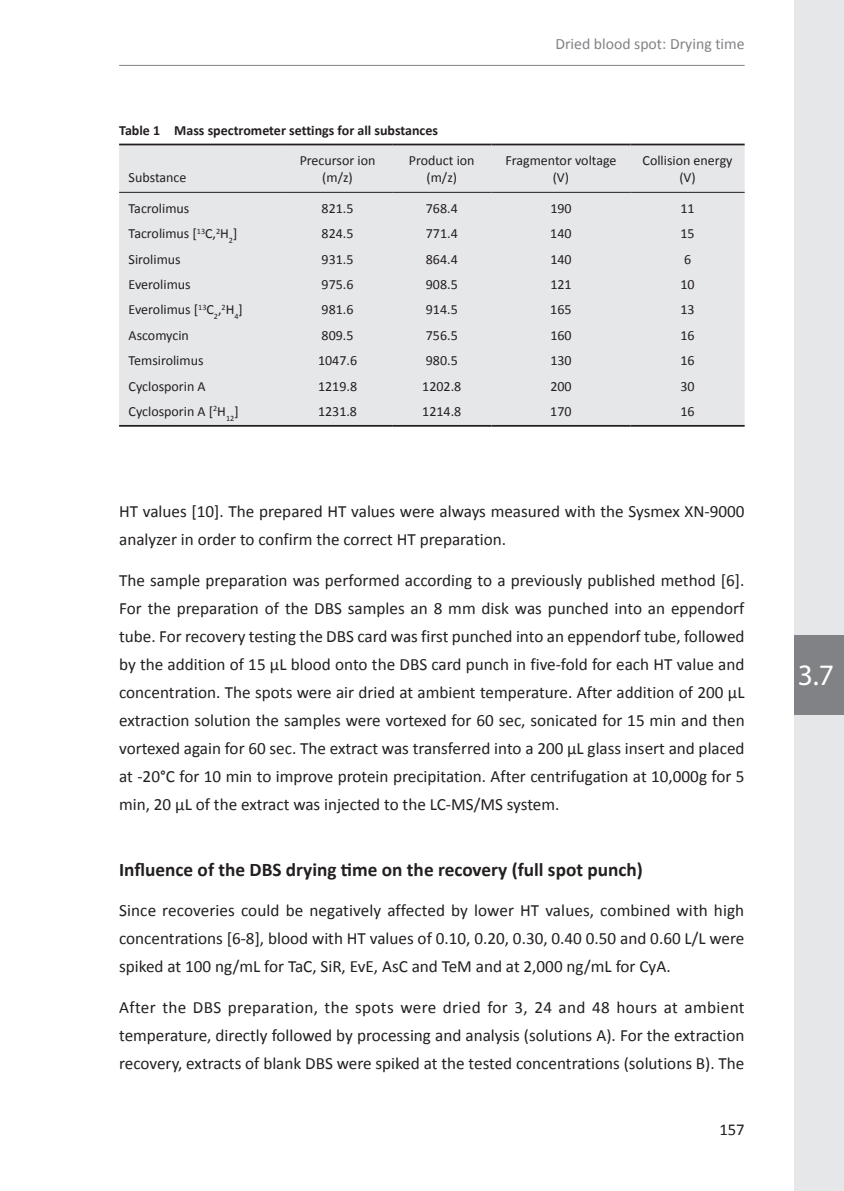
<style>
.page{position:relative;width:844px;height:1191px;background:#fff}
.page>*{position:absolute;margin:0;border:0;box-sizing:border-box;transform-origin:0 0}
.t1{font:29.75px "Myriad Pro";color:#fff}
.t2{font:700 19.25px "Calibri";color:#231f20}
.t3{font:17.15px/28px "Calibri";color:#231f20;text-align:justify}
.t4{font:16.62px "Calibri";color:#231f20}
.t5{font:15.75px "Calibri";color:#808285}
.t6{font:14px/17.5px "Calibri";color:#231f20;text-align:center}
.t7{font:700 14px "Calibri";color:#231f20}
</style>
<div class="page">
<hr style="left:119px;top:65px;width:625px;height:1px;background:#808285">
<div style="left:794px;top:0;width:49px;height:1191px;background:#e6e7e9"></div>
<div style="left:794px;top:635px;width:49px;height:79px;background:#808285"></div>
<div style="left:119px;top:145px;width:625px;height:280px;background:#e6e7e9"></div>
<hr style="left:119px;top:144px;width:164px;height:1px;background:#231f20">
<hr style="left:283px;top:144px;width:109px;height:1px;background:#231f20">
<hr style="left:392px;top:144px;width:99px;height:1px;background:#231f20">
<hr style="left:491px;top:144px;width:139px;height:1px;background:#231f20">
<hr style="left:630px;top:144px;width:114px;height:1px;background:#231f20">
<hr style="left:119px;top:192px;width:164px;height:1px;background:#231f20">
<hr style="left:283px;top:192px;width:109px;height:1px;background:#231f20">
<hr style="left:392px;top:192px;width:99px;height:1px;background:#231f20">
<hr style="left:491px;top:192px;width:139px;height:1px;background:#231f20">
<hr style="left:630px;top:192px;width:114px;height:1px;background:#231f20">
<hr style="left:119px;top:425px;width:164px;height:2px;background:#231f20">
<hr style="left:283px;top:425px;width:109px;height:2px;background:#231f20">
<hr style="left:392px;top:425px;width:99px;height:2px;background:#231f20">
<hr style="left:491px;top:425px;width:139px;height:2px;background:#231f20">
<hr style="left:630px;top:425px;width:114px;height:2px;background:#231f20">
<p class="t5" style="left:555px;top:34px;width:191px">Dried blood spot: Drying time</p>
<p class="t7" style="left:119px;top:121px;width:320px">Table 1 Mass spectrometer settings for all substances</p>
<p class="t6" style="left:128px;top:169px;width:59px">Substance</p>
<p class="t6" style="left:299px;top:152px;width:77px">Precursor ion (m/z)</p>
<p class="t6" style="left:409px;top:152px;width:67px">Product ion (m/z)</p>
<p class="t6" style="left:505px;top:152px;width:113px">Fragmentor voltage (V)</p>
<p class="t6" style="left:642px;top:152px;width:91px">Collision energy (V)</p>
<p class="t6" style="left:128px;top:199px;width:62px">Tacrolimus</p>
<p class="t6" style="left:321px;top:199px;width:33px">821.5</p>
<p class="t6" style="left:426px;top:199px;width:33px">768.4</p>
<p class="t6" style="left:550px;top:199px;width:23px">190</p>
<p class="t6" style="left:680px;top:199px;width:16px">11</p>
<p class="t6" style="left:129px;top:225px;width:110px">Tacrolimus [<sup>13</sup>C,<sup>2</sup>H<sub>2</sub>]</p>
<p class="t6" style="left:321px;top:225px;width:33px">824.5</p>
<p class="t6" style="left:426px;top:225px;width:33px">771.4</p>
<p class="t6" style="left:550px;top:225px;width:23px">140</p>
<p class="t6" style="left:680px;top:225px;width:16px">15</p>
<p class="t6" style="left:128px;top:250px;width:54px">Sirolimus</p>
<p class="t6" style="left:321px;top:250px;width:33px">931.5</p>
<p class="t6" style="left:426px;top:250px;width:33px">864.4</p>
<p class="t6" style="left:550px;top:250px;width:23px">140</p>
<p class="t6" style="left:683px;top:250px;width:9px">6</p>
<p class="t6" style="left:129px;top:275px;width:64px">Everolimus</p>
<p class="t6" style="left:321px;top:275px;width:33px">975.6</p>
<p class="t6" style="left:426px;top:275px;width:33px">908.5</p>
<p class="t6" style="left:550px;top:275px;width:23px">121</p>
<p class="t6" style="left:680px;top:275px;width:16px">10</p>
<p class="t6" style="left:129px;top:301px;width:116px">Everolimus [<sup>13</sup>C<sub>2</sub>,<sup>2</sup>H<sub>4</sub>]</p>
<p class="t6" style="left:321px;top:301px;width:33px">981.6</p>
<p class="t6" style="left:426px;top:301px;width:33px">914.5</p>
<p class="t6" style="left:550px;top:301px;width:23px">165</p>
<p class="t6" style="left:680px;top:301px;width:16px">13</p>
<p class="t6" style="left:128px;top:326px;width:62px">Ascomycin</p>
<p class="t6" style="left:321px;top:326px;width:33px">809.5</p>
<p class="t6" style="left:426px;top:326px;width:33px">756.5</p>
<p class="t6" style="left:550px;top:326px;width:23px">160</p>
<p class="t6" style="left:680px;top:326px;width:16px">16</p>
<p class="t6" style="left:129px;top:352px;width:76px">Temsirolimus</p>
<p class="t6" style="left:318px;top:352px;width:41px">1047.6</p>
<p class="t6" style="left:426px;top:352px;width:33px">980.5</p>
<p class="t6" style="left:550px;top:352px;width:23px">130</p>
<p class="t6" style="left:680px;top:352px;width:16px">16</p>
<p class="t6" style="left:129px;top:377px;width:79px">Cyclosporin A</p>
<p class="t6" style="left:318px;top:377px;width:41px">1219.8</p>
<p class="t6" style="left:422px;top:377px;width:41px">1202.8</p>
<p class="t6" style="left:550px;top:377px;width:23px">200</p>
<p class="t6" style="left:680px;top:377px;width:16px">30</p>
<p class="t6" style="left:129px;top:402px;width:111px">Cyclosporin A [<sup>2</sup>H<sub>12</sub>]</p>
<p class="t6" style="left:318px;top:402px;width:41px">1231.8</p>
<p class="t6" style="left:422px;top:402px;width:41px">1214.8</p>
<p class="t6" style="left:550px;top:402px;width:23px">170</p>
<p class="t6" style="left:680px;top:402px;width:16px">16</p>
<p class="t3" style="left:119px;top:498px;width:626px">HT values [10]. The prepared HT values were always measured with the Sysmex XN-9000 analyzer in order to confirm the correct HT preparation.</p>
<p class="t3" style="left:119px;top:566px;width:627px">The sample preparation was performed according to a previously published method [6].<br>For the preparation of the DBS samples an 8 mm disk was punched into an eppendorf tube. For recovery testing the DBS card was first punched into an eppendorf tube, followed by the addition of 15 µL blood onto the DBS card punch in five-fold for each HT value and concentration. The spots were air dried at ambient temperature. After addition of 200 µL extraction solution the samples were vortexed for 60 sec, sonicated for 15 min and then vortexed again for 60 sec. The extract was transferred into a 200 µL glass insert and placed at -20°C for 10 min to improve protein precipitation. After centrifugation at 10,000g for 5 min, 20 µL of the extract was injected to the LC-MS/MS system.</p>
<p class="t2" style="left:119px;top:857px;width:525px">Influence of the DBS drying time on the recovery (full spot punch)</p>
<p class="t3" style="left:119px;top:896px;width:626px">Since recoveries could be negatively affected by lower HT values, combined with high concentrations [6-8], blood with HT values of 0.10, 0.20, 0.30, 0.40 0.50 and 0.60 L/L were spiked at 100 ng/mL for TaC, SiR, EvE, AsC and TeM and at 2,000 ng/mL for CyA.</p>
<p class="t3" style="left:119px;top:993px;width:627px">After the DBS preparation, the spots were dried for 3, 24 and 48 hours at ambient temperature, directly followed by processing and analysis (solutions A). For the extraction recovery, extracts of blank DBS were spiked at the tested concentrations (solutions B). The</p>
<p class="t4" style="left:719px;top:1119px;width:27px">157</p>
<h1 class="t1" style="left:797px;top:656px;width:38px">3.7</h1>
</div>
